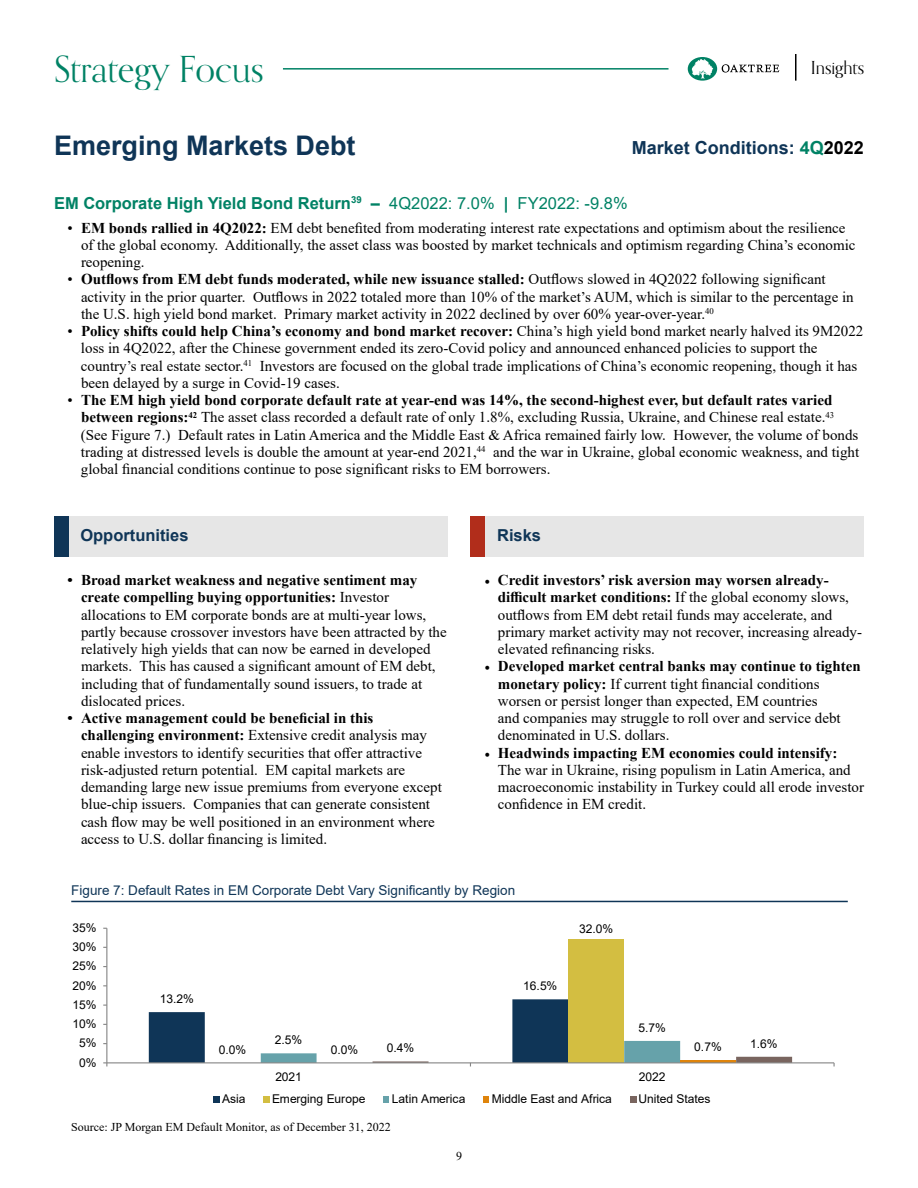
<style>
.page{position:relative;width:918px;height:1188px;background:#fff}
.page>*{position:absolute;margin:0;border:0;box-sizing:border-box;transform-origin:0 0}
.t1{font:36px "Orpheus Pro";color:#008265}
.t2{font:700 27px "Arial";color:#0f3557}
.t3{font:700 18px "Arial";color:#0f3557}
.t4{font:18px "Orpheus Pro";color:#000}
.t5{font:700 16.5px "Arial";color:#008265}
.t6{font:700 16.5px "Arial";color:#0f3557}
.t7{font:15px/17.2px "Times New Roman";color:#000}
.t8{font:13.5px "Arial";color:#0f3557}
.t9{font:12px "Arial";letter-spacing:-.005em;color:#000}
.t10{font:12px "Times New Roman";color:#000}
.s1{font-weight:400}
.s2{font-weight:700}
.s3{color:#008265}
.s4{color:#000}
.s5{font-family:"Minion Pro"}
</style>
<div class="page">
<svg style="left:688px;top:57px;width:91px;height:24px"></svg>
<hr style="left:795px;top:54px;width:2px;height:27px;background:#000">
<hr style="left:283px;top:68px;width:386px;height:2px;background:#008265">
<div style="left:471px;top:516px;width:393px;height:40px;background:#e6e6e6"></div>
<div style="left:55px;top:516px;width:393px;height:40px;background:#e6e6e6"></div>
<div style="left:54px;top:516px;width:14px;height:40px;background:#0f3557"></div>
<div style="left:471px;top:516px;width:14px;height:40px;background:#b12d1b"></div>
<hr style="left:71px;top:901px;width:777px;height:1px;background:#0f3557">
<div style="left:568px;top:940px;width:56px;height:123px;background:#d3be41"></div>
<hr style="left:106px;top:928px;width:1px;height:135px;background:#868686">
<hr style="left:107px;top:1062px;width:727px;height:1px;background:#868686">
<svg style="left:149px;top:999px;width:643px;height:67px"></svg>
<svg style="left:214px;top:1096px;width:6px;height:6px"></svg>
<div style="left:263px;top:1096px;width:7px;height:6px;background:#d3be41"></div>
<svg style="left:384px;top:1096px;width:5px;height:6px"></svg>
<svg style="left:483px;top:1096px;width:6px;height:6px"></svg>
<svg style="left:630px;top:1096px;width:6px;height:6px"></svg>
<h1 class="t1" style="left:54px;top:47px;width:211px">Strategy Focus</h1>
<p class="t4" style="left:811px;top:56px;width:55px">Insights</p>
<h2 class="t2" style="left:54px;top:127px;width:303px">Emerging Markets Debt</h2>
<p class="t5" style="left:54px;top:191px;width:575px">EM Corporate High Yield Bond Return<sup>39</sup> – <span class="s1">4Q2022: 7.0%</span> | <span class="s1">FY2022: -9.8%</span></p>
<p class="t7" style="left:81px;top:219px;width:776px;text-indent:-14px">• <span class="s2">EM bonds rallied in 4Q2022:</span> EM debt benefited from moderating interest rate expectations and optimism about the resilience of the global economy. Additionally, the asset class was boosted by market technicals and optimism regarding China’s economic reopening.</p>
<p class="t7" style="left:81px;top:270px;width:774px;text-indent:-14px">• <span class="s2">Outflows from EM debt funds moderated, while new issuance stalled:</span> Outflows slowed in 4Q2022 following significant activity in the prior quarter. Outflows in 2022 totaled more than 10% of the market’s AUM, which is similar to the percentage in the U.S. high yield bond market. Primary market activity in 2022 declined by over 60% year-over-year.<sup>40</sup></p>
<p class="t7" style="left:81px;top:322px;width:784px;text-indent:-13px">• <span class="s2">Policy shifts could help China’s economy and bond market recover:</span> China’s high yield bond market nearly halved its 9M2022 loss in 4Q2022, after the Chinese government ended its zero-Covid policy and announced enhanced policies to support the country’s real estate sector.<sup>41</sup> Investors are focused on the global trade implications of China’s economic reopening, though it has been delayed by a surge in Covid-19 cases.</p>
<p class="t7" style="left:81px;top:391px;width:780px;text-indent:-13px">• <span class="s2">The EM high yield bond corporate default rate at year-end was 14%, the second-highest ever, but default rates varied between regions:</span><sup>42</sup> The asset class recorded a default rate of only 1.8%, excluding Russia, Ukraine, and Chinese real estate.<sup>43 </sup>(See Figure 7.) Default rates in Latin America and the Middle East &amp; Africa remained fairly low. However, the volume of bonds trading at distressed levels is double the amount at year-end 2021,<sup>44</sup> and the war in Ukraine, global economic weakness, and tight global financial conditions continue to pose significant risks to EM borrowers.</p>
<p class="t3" style="left:632px;top:135px;width:234px">Market Conditions: <span class="s3">4Q</span><span class="s4">2022</span></p>
<p class="t6" style="left:80px;top:524px;width:110px">Opportunities</p>
<p class="t6" style="left:497px;top:524px;width:46px">Risks</p>
<p class="t7" style="left:81px;top:571px;width:367px;text-indent:-14px"><span class="s2">• Broad market weakness and negative sentiment may create compelling buying opportunities:</span> Investor allocations to EM corporate bonds are at multi-year lows, partly because crossover investors have been attracted by the relatively high yields that can now be earned in developed markets. This has caused a significant amount of EM debt, including that of fundamentally sound issuers, to trade at dislocated prices.</p>
<p class="t7" style="left:81px;top:709px;width:362px;text-indent:-14px"><span class="s2">• Active management could be beneficial in this challenging environment:</span> Extensive credit analysis may enable investors to identify securities that offer attractive risk-adjusted return potential. EM capital markets are demanding large new issue premiums from everyone except blue-chip issuers. Companies that can generate consistent cash flow may be well positioned in an environment where access to U.S. dollar financing is limited.</p>
<p class="t7" style="left:498px;top:571px;width:366px;text-indent:-14px"><span class="s5">•</span> <span class="s2">Credit investors’ risk aversion may worsen already&shy;difficult market conditions:</span> If the global economy slows, outflows from EM debt retail funds may accelerate, and primary market activity may not recover, increasing already&shy;elevated refinancing risks.</p>
<p class="t7" style="left:498px;top:657px;width:364px;text-indent:-14px"><span class="s5">•</span> <span class="s2">Developed market central banks may continue to tighten monetary policy:</span> If current tight financial conditions worsen or persist longer than expected, EM countries<br>and companies may struggle to roll over and service debt denominated in U.S. dollars.</p>
<p class="t7" style="left:498px;top:744px;width:368px;text-indent:-14px"><span class="s5">•</span> <span class="s2">Headwinds impacting EM economies could intensify:<br></span>The war in Ukraine, rising populism in Latin America, and macroeconomic instability in Turkey could all erode investor confidence in EM credit.</p>
<p class="t8" style="left:71px;top:881px;width:445px">Figure 7: Default Rates in EM Corporate Debt Vary Significantly by Region</p>
<p class="t9" style="left:73px;top:919px;width:26px">35%</p>
<p class="t9" style="left:73px;top:939px;width:26px">30%</p>
<p class="t9" style="left:73px;top:958px;width:26px">25%</p>
<p class="t9" style="left:73px;top:977px;width:26px">20%</p>
<p class="t9" style="left:73px;top:996px;width:26px">15%</p>
<p class="t9" style="left:73px;top:1016px;width:26px">10%</p>
<p class="t9" style="left:160px;top:990px;width:36px">13.2%</p>
<p class="t9" style="left:523px;top:978px;width:36px">16.5%</p>
<p class="t9" style="left:579px;top:920px;width:36px">32.0%</p>
<p class="t9" style="left:638px;top:1019px;width:29px">5.7%</p>
<p class="t9" style="left:79px;top:1035px;width:19px">5%</p>
<p class="t9" style="left:79px;top:1054px;width:19px">0%</p>
<p class="t9" style="left:219px;top:1041px;width:29px">0.0%</p>
<p class="t9" style="left:275px;top:1032px;width:29px">2.5%</p>
<p class="t9" style="left:331px;top:1041px;width:29px">0.0%</p>
<p class="t9" style="left:387px;top:1040px;width:29px">0.4%</p>
<p class="t9" style="left:694px;top:1039px;width:29px">0.7%</p>
<p class="t9" style="left:750px;top:1035px;width:29px">1.6%</p>
<p class="t9" style="left:275px;top:1069px;width:28px">2021</p>
<p class="t9" style="left:639px;top:1069px;width:28px">2022</p>
<p class="t9" style="left:222px;top:1091px;width:25px">Asia</p>
<p class="t9" style="left:272px;top:1091px;width:95px">Emerging Europe</p>
<p class="t9" style="left:392px;top:1091px;width:75px">Latin America</p>
<p class="t9" style="left:492px;top:1091px;width:122px">Middle East and Africa</p>
<p class="t9" style="left:639px;top:1091px;width:74px">United States</p>
<p class="t10" style="left:71px;top:1119px;width:321px">Source: JP Morgan EM Default Monitor, as of December 31, 2022</p>
<p class="t10" style="left:456px;top:1148px;width:7px">9</p>
</div>
